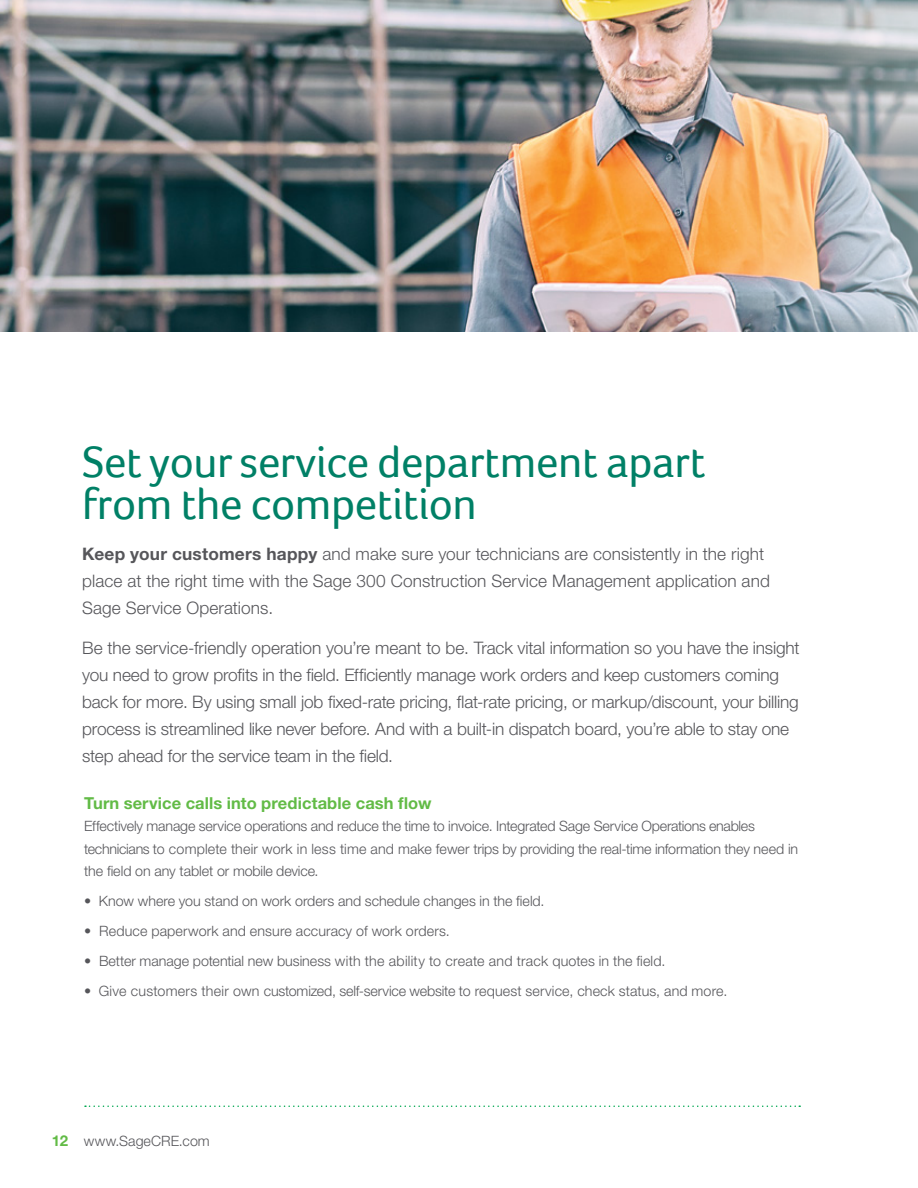
<style>
.page{position:relative;width:918px;height:1188px;background:#fff}
.page>*{position:absolute;margin:0;border:0;box-sizing:border-box;transform-origin:0 0}
.t1{font:45px/42px "Foco";letter-spacing:-.01em;color:#008066}
.t2{font:300 17.25px/27px "Helvetica Neue LT Std";letter-spacing:-.01em;color:#56565a}
.t3{font:700 16.5px "Helvetica Neue";letter-spacing:.005em;color:#62bb46}
.t4{font:300 14.25px/22.5px "Helvetica Neue LT Std";color:#56565a}
.s1{font-weight:700}
.s2{font-family:"Helvetica Neue";font-weight:700;font-size:15px;color:#62bb46}
</style>
<div class="page">
<img style="left:0;top:0;width:918px;height:331px">
<svg style="left:85px;top:1106px;width:715px;height:1px"></svg>
<h1 class="t1" style="left:82px;top:440px;width:625px">Set your service department apart from the competition</h1>
<p class="t2" style="left:82px;top:540px;width:689px"><span class="s1">Keep your customers happy</span> and make sure your technicians are consistently in the right place at the right time with the Sage 300 Construction Service Management application and<br>Sage Service Operations.</p>
<p class="t2" style="left:82px;top:634px;width:719px">Be the service-friendly operation you’re meant to be. Track vital information so you have the insight you need to grow profits in the field. Efficiently manage work orders and keep customers coming back for more. By using small job fixed-rate pricing, flat-rate pricing, or markup/discount, your billing process is streamlined like never before. And with a built-in dispatch board, you’re able to stay one step ahead for the service team in the field.</p>
<p class="t3" style="left:84px;top:793px;width:349px">Turn service calls into predictable cash flow</p>
<p class="t4" style="left:84px;top:815px;width:716px">Effectively manage service operations and reduce the time to invoice. Integrated Sage Service Operations enables technicians to complete their work in less time and make fewer trips by providing the real-time information they need in the field on any tablet or mobile device.</p>
<p class="t4" style="left:84px;top:890px;width:462px">• Know where you stand on work orders and schedule changes in the field.</p>
<p class="t4" style="left:84px;top:920px;width:367px">• Reduce paperwork and ensure accuracy of work orders.</p>
<p class="t4" style="left:84px;top:950px;width:583px">• Better manage potential new business with the ability to create and track quotes in the field.</p>
<p class="t4" style="left:84px;top:980px;width:645px">• Give customers their own customized, self-service website to request service, check status, and more.</p>
<p class="t4" style="left:52px;top:1130px;width:159px"><span class="s2">12</span> www.SageCRE.com</p>
</div>
